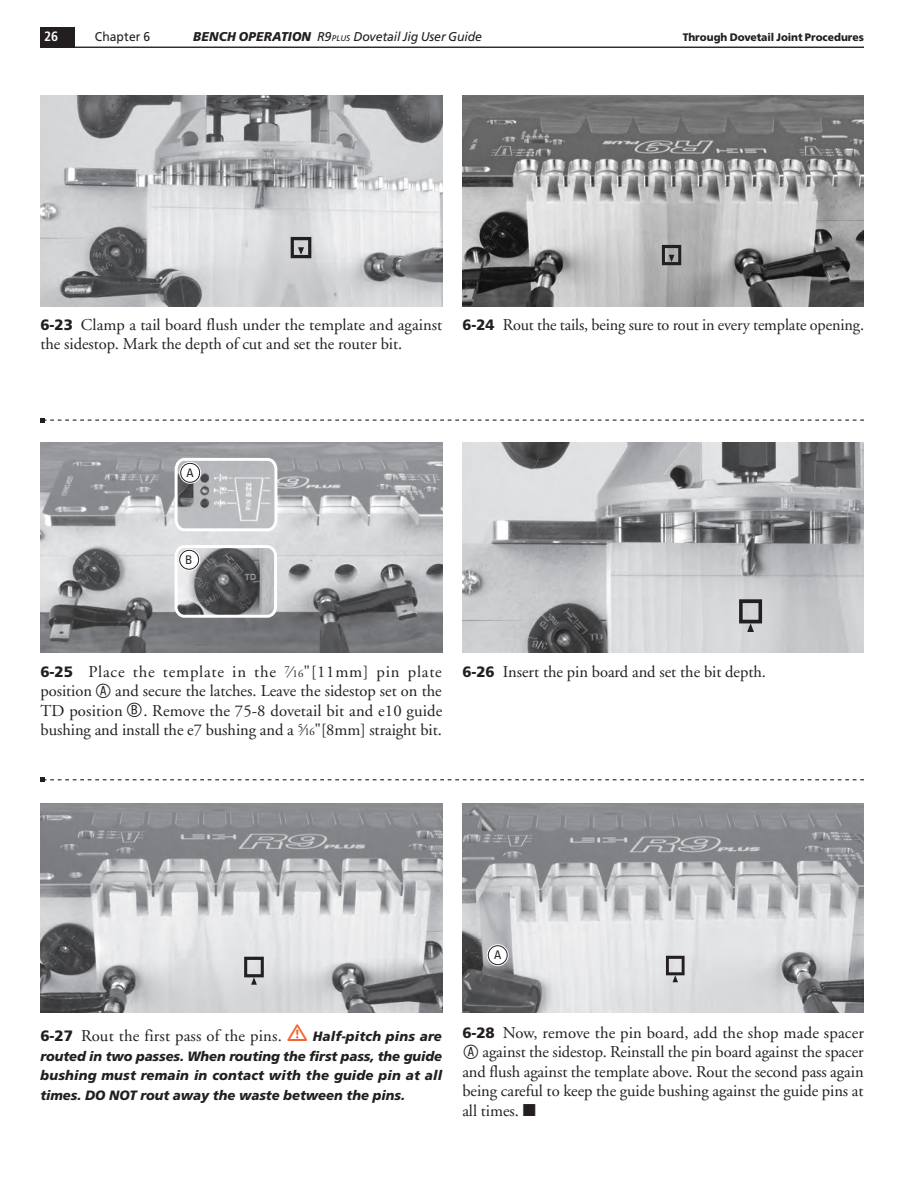
<style>
.page{position:relative;width:918px;height:1188px;background:#fff}
.page>*{position:absolute;margin:0;border:0;box-sizing:border-box;transform-origin:0 0}
.body{font:16.5px/19.5px "Adobe Garamond";letter-spacing:-.005em;color:#231f20;text-align:justify}
.body-2{font:italic 900 13.5px/19.5px "Frutiger";letter-spacing:-.005em;color:#231f20;text-align:justify}
.t1{font:700 condensed 13.5px "Frutiger";color:#fff}
.t2{font:italic 12.75px "Frutiger";letter-spacing:-.015em;color:#231f20}
.t3{font:12.75px "Frutiger";letter-spacing:.01em;color:#231f20;scale:.95 1}
.t4{font:condensed 11.85px "Univers";color:#231f20}
.t5{font:900 10.8px "Frutiger";color:#231f20;scale:.95 1}
.s1{font-weight:900}
.s2{font-size:8.25px}
.s3{font-family:"Frutiger";font-weight:900;font-size:15px}
.s4{font-size:10.65px}
.s5{font-family:"Circle Frame";font-size:19.5px}
</style>
<div class="page">
<div style="left:40px;top:27px;width:35px;height:20px;background:#231f20"></div>
<hr style="left:40px;top:47px;width:824px;height:1px;background:#231f20">
<img style="left:41px;top:96px;width:401px;height:210px">
<svg style="left:291px;top:237px;width:20px;height:21px"></svg>
<img style="left:462px;top:96px;width:402px;height:210px">
<svg style="left:662px;top:245px;width:19px;height:20px"></svg>
<img style="left:40px;top:443px;width:402px;height:209px">
<svg style="left:173px;top:456px;width:106px;height:77px"></svg>
<img style="left:176px;top:547px;width:100px;height:69px">
<div style="left:175px;top:545px;width:102px;height:73px;border:3px solid #fff;border-radius:9px"></div>
<div style="left:179px;top:462px;width:22px;height:22px;border:3px solid #fff;border-radius:50%"></div>
<div style="left:181px;top:463px;width:19px;height:19px;background:#fff;border-radius:50%"></div>
<div style="left:180px;top:463px;width:20px;height:20px;border:1px solid #231f20;border-radius:50%"></div>
<div style="left:178px;top:549px;width:22px;height:22px;border:3px solid #fff;border-radius:50%"></div>
<div style="left:180px;top:550px;width:19px;height:19px;background:#fff;border-radius:50%"></div>
<div style="left:179px;top:550px;width:20px;height:20px;border:1px solid #231f20;border-radius:50%"></div>
<img style="left:40px;top:803px;width:402px;height:210px">
<svg style="left:244px;top:957px;width:20px;height:28px"></svg>
<img style="left:462px;top:803px;width:402px;height:210px">
<svg style="left:666px;top:956px;width:19px;height:26px"></svg>
<div style="left:487px;top:944px;width:22px;height:22px;border:3px solid #fff;border-radius:50%"></div>
<div style="left:488px;top:946px;width:19px;height:19px;background:#fff;border-radius:50%"></div>
<div style="left:488px;top:945px;width:20px;height:20px;border:1px solid #231f20;border-radius:50%"></div>
<img style="left:462px;top:443px;width:402px;height:209px">
<svg style="left:739px;top:599px;width:23px;height:33px"></svg>
<svg style="left:40px;top:418px;width:824px;height:4px"></svg>
<svg style="left:40px;top:778px;width:824px;height:4px"></svg>
<p class="t1" style="left:44px;top:28px;width:16px">26</p>
<p class="t3" style="left:95px;top:29px;width:60px">Chapter 6</p>
<p class="t2" style="left:193px;top:29px;width:290px"><span class="s1">BENCH OPERATION</span> R9<span class="s2">PLUS</span> Dovetail Jig User Guide</p>
<p class="t5" style="left:683px;top:31px;width:192px">Through Dovetail Joint Procedures</p>
<p class="body" style="left:40px;top:315px;width:403px"><span class="s3">6-23</span> Clamp a tail board flush under the template and against the sidestop. Mark the depth of cut and set the router bit.</p>
<p class="body" style="left:462px;top:315px;width:403px"><span class="s3">6-24</span> Rout the tails, being sure to rout in every template opening.</p>
<p class="t4" style="left:187px;top:465px;width:9px">A</p>
<p class="t4" style="left:185px;top:552px;width:9px">B</p>
<p class="body" style="left:40px;top:662px;width:403px"><span class="s3">6-25</span> Place the template in the <sup>7</sup>⁄<span class="s4">16</span>"[11mm] pin plate position <span class="s5">A</span> and secure the latches. Leave the sidestop set on the TD position <span class="s5">B</span>. Remove the 75-8 dovetail bit and e10 guide bushing and install the e7 bushing and a <sup>5</sup>⁄<span class="s4">16</span>"[8mm] straight bit.</p>
<p class="body" style="left:462px;top:662px;width:305px"><span class="s3">6-26</span> Insert the pin board and set the bit depth.</p>
<p class="t4" style="left:494px;top:948px;width:9px">A</p>
<p class="body" style="left:40px;top:1027px;width:243px"><span class="s3">6-27</span> Rout the first pass of the pins.</p>
<p class="body-2" style="left:40px;top:1027px;width:403px;text-indent:272px">Half-pitch pins are routed in two passes. When routing the first pass, the guide bushing must remain in contact with the guide pin at all times. DO NOT rout away the waste between the pins.</p>
<p class="body" style="left:462px;top:1023px;width:403px"><span class="s3">6-28</span> Now, remove the pin board, add the shop made spacer <span class="s5">A</span> against the sidestop. Reinstall the pin board against the spacer and flush against the template above. Rout the second pass again being careful to keep the guide bushing against the guide pins at all times. ■</p>
</div>
